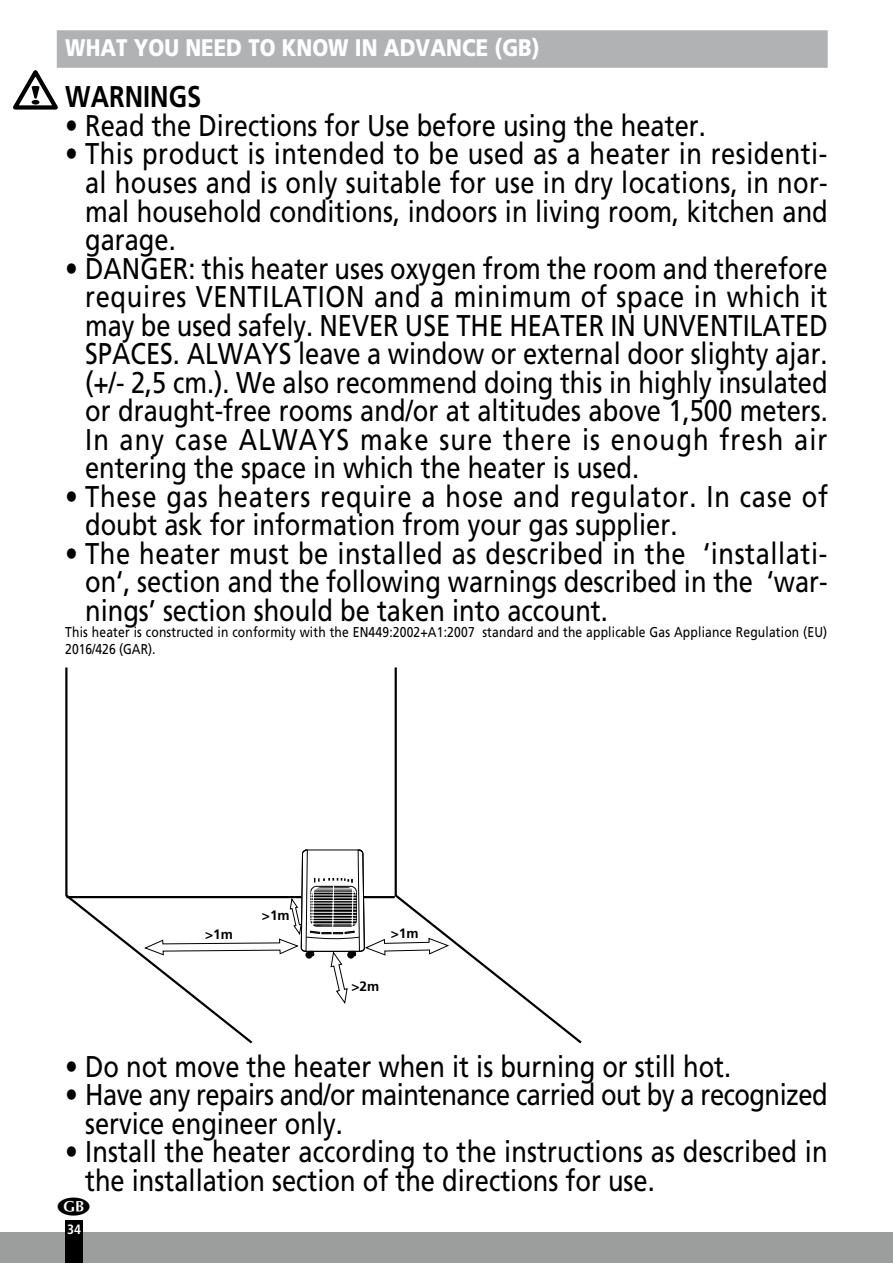
<style>
.page{position:relative;width:893px;height:1263px;background:#fff}
.page>*{position:absolute;margin:0;border:0;box-sizing:border-box;transform-origin:0 0}
.t1{font:30px/28.5px "Frutiger LT Std";color:#000;text-align:justify;scale:.85 1}
.t2{font:30px/28.5px "Frutiger LT Std";letter-spacing:.035em;color:#000;scale:.85 1}
.t3{font:30px/28.5px "Frutiger LT Std";letter-spacing:-.02em;color:#000;scale:.85 1}
.t4{font:700 30px "Frutiger LT Std";color:#000;scale:.85 1}
.t5{font:900 24px "Frutiger LT Std";color:#fff;scale:.85 1}
.t6{font:14.25px/16.5px "Frutiger LT Std";letter-spacing:.015em;color:#000;scale:.85 1}
.t7{font:700 13.65px "Frutiger LT Std";color:#000}
.t8{font:700 condensed 13.5px "Frutiger LT Std";color:#fff}
</style>
<div class="page">
<div style="left:0;top:1232px;width:893px;height:31px;background:#9c9d9d"></div>
<div style="left:65px;top:1221px;width:18px;height:42px;background:#000"></div>
<div style="left:57px;top:30px;width:771px;height:38px;background:#b1b2b3"></div>
<svg style="left:13px;top:66px;width:50px;height:44px"></svg>
<svg style="left:394px;top:667px;width:188px;height:377px"></svg>
<svg style="left:255px;top:849px;width:195px;height:155px"></svg>
<svg style="left:65px;top:667px;width:190px;height:377px"></svg>
<p class="t5" style="left:65px;top:34px;width:560px">WHAT YOU NEED TO KNOW IN ADVANCE (GB)</p>
<p class="t4" style="left:65px;top:79px;width:161px">WARNINGS</p>
<p class="t1" style="left:65px;top:111px;width:755px">• Read the Directions for Use before using the heater.</p>
<p class="t1" style="left:85px;top:140px;width:875px;text-indent:-20px">• This product is intended to be used as a heater in residenti&shy;al houses and is only suitable for use in dry locations, in nor&shy;mal household conditions, indoors in living room, kitchen and garage.</p>
<p class="t1" style="left:85px;top:254px;width:875px;text-indent:-20px">• DANGER: this heater uses oxygen from the room and therefore requires VENTILATION and a minimum of space in which it may be used safely. NEVER USE THE HEATER IN UNVENTILATED SPACES. ALWAYS leave a window or external door slighty ajar. (+/- 2,5 cm.). We also recommend doing this in highly insulated or draught-free rooms and/or at altitudes above 1,500 meters.<br>In any case ALWAYS make sure there is enough fresh air entering the space in which the heater is used.</p>
<p class="t2" style="left:85px;top:482px;width:876px;text-indent:-20px">• These gas heaters require a hose and regulator. In case of doubt ask for information from your gas supplier.</p>
<p class="t1" style="left:85px;top:539px;width:875px;text-indent:-20px">• The heater must be installed as described in the ‘installati&shy;on‘, section and the following warnings described in the ‘war&shy;nings’ section should be taken into account.</p>
<p class="t6" style="left:65px;top:624px;width:898px">This heater is constructed in conformity with the EN449:2002+A1:2007 standard and the applicable Gas Appliance Regulation (EU)<br>2016/426 (GAR).</p>
<p class="t7" style="left:262px;top:907px;width:29px">&gt;1m</p>
<p class="t7" style="left:205px;top:927px;width:29px">&gt;1m</p>
<p class="t7" style="left:391px;top:926px;width:29px">&gt;1m</p>
<p class="t7" style="left:351px;top:978px;width:29px">&gt;2m</p>
<p class="t1" style="left:65px;top:1052px;width:785px">• Do not move the heater when it is burning or still hot.</p>
<p class="t3" style="left:85px;top:1080px;width:875px;text-indent:-20px">• Have any repairs and/or maintenance carried out by a recognized service engineer only.</p>
<p class="t1" style="left:85px;top:1137px;width:875px;text-indent:-20px">• Install the heater according to the instructions as described in the installation section of the directions for use.</p>
<p class="t8" style="left:67px;top:1222px;width:16px">34</p>
</div>
